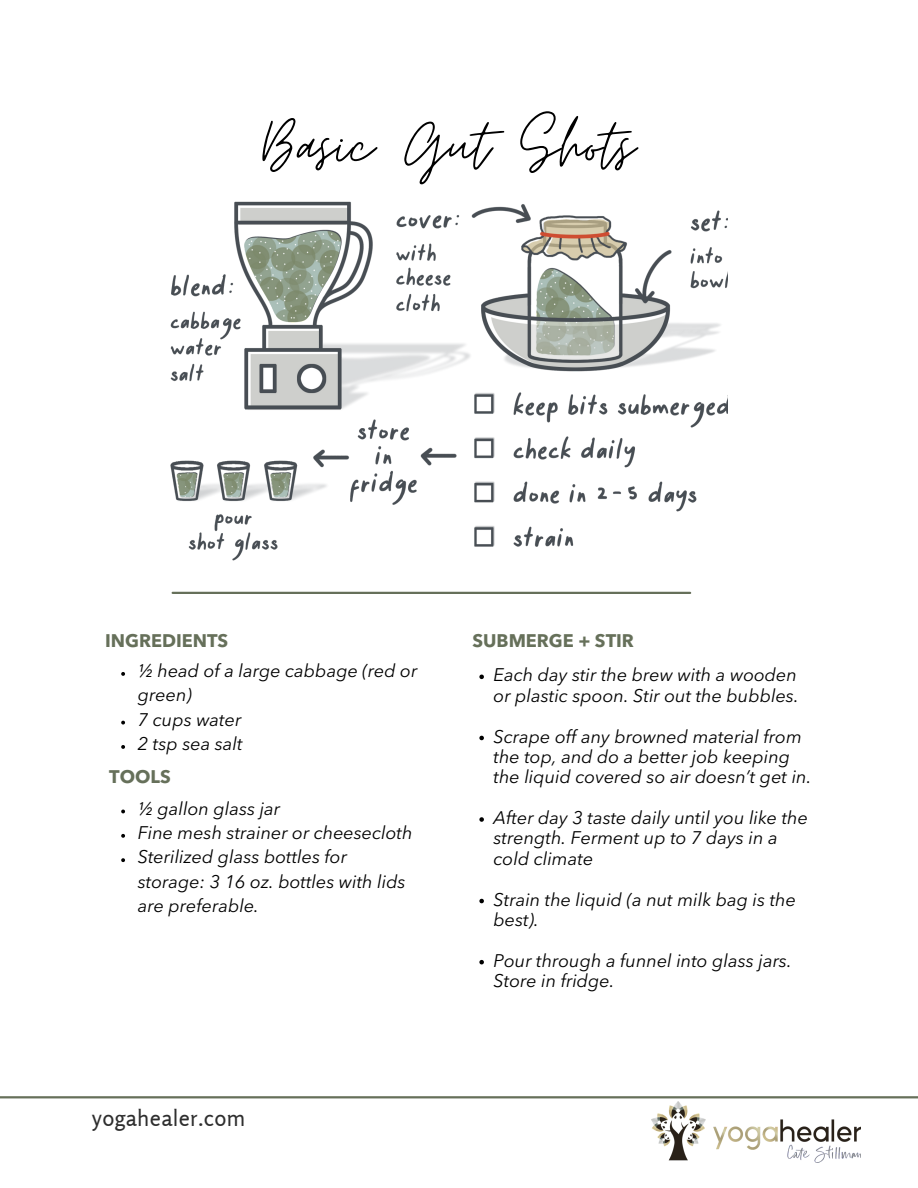
<style>
.page{position:relative;width:918px;height:1188px;background:#fff}
.page>*{position:absolute;margin:0;border:0;box-sizing:border-box;transform-origin:0 0}
.t1{font:76.5px "Moon Time";letter-spacing:.01em;color:#000}
.t2{font:22.5px "Rosario";letter-spacing:.015em;color:#2e2e2e}
.t3{font:italic 18.15px/20.4px "Avenir Next LT Pro";color:#000}
.t4{font:700 18.15px "Avenir Next LT Pro";color:#66705a}
</style>
<div class="page">
<hr style="left:0;top:1096px;width:918px;height:2px;background:#66705a">
<hr style="left:173px;top:592px;width:517px;height:2px;background:#66705a">
<img style="left:170px;top:201px;width:557px;height:360px">
<img style="left:651px;top:1102px;width:209px;height:60px">
<svg style="left:479px;top:675px;width:5px;height:4px"></svg>
<svg style="left:479px;top:736px;width:5px;height:4px"></svg>
<svg style="left:479px;top:817px;width:5px;height:5px"></svg>
<svg style="left:479px;top:899px;width:5px;height:4px"></svg>
<svg style="left:479px;top:960px;width:5px;height:4px"></svg>
<svg style="left:121px;top:672px;width:4px;height:4px"></svg>
<svg style="left:121px;top:721px;width:4px;height:4px"></svg>
<svg style="left:121px;top:745px;width:4px;height:4px"></svg>
<svg style="left:121px;top:810px;width:4px;height:3px"></svg>
<svg style="left:121px;top:834px;width:4px;height:4px"></svg>
<svg style="left:121px;top:858px;width:4px;height:4px"></svg>
<p class="t1" style="left:262px;top:99px;width:374px">Basic Gut Shots</p>
<p class="t4" style="left:105px;top:633px;width:125px">INGREDIENTS</p>
<p class="t3" style="left:138px;top:660px;width:281px;line-height:24.3px">1⁄2 head of a large cabbage (red or green)</p>
<p class="t3" style="left:138px;top:711px;width:105px">7 cups water</p>
<p class="t3" style="left:138px;top:735px;width:106px">2 tsp sea salt</p>
<p class="t4" style="left:109px;top:769px;width:63px">TOOLS</p>
<p class="t3" style="left:138px;top:800px;width:144px">1⁄2 gallon glass jar</p>
<p class="t3" style="left:138px;top:824px;width:276px">Fine mesh strainer or cheesecloth</p>
<p class="t3" style="left:138px;top:847px;width:269px;line-height:24.3px">Sterilized glass bottles for storage: 3 16 oz. bottles with lids are preferable.</p>
<p class="t2" style="left:92px;top:1104px;width:155px">yogahealer.com</p>
<p class="t4" style="left:473px;top:633px;width:163px">SUBMERGE + STIR</p>
<p class="t3" style="left:494px;top:667px;width:307px">Each day stir the brew with a wooden or plastic spoon. Stir out the bubbles.</p>
<p class="t3" style="left:494px;top:728px;width:319px">Scrape off any browned material from the top, and do a better job keeping the liquid covered so air doesn’t get in.</p>
<p class="t3" style="left:494px;top:809px;width:316px">After day 3 taste daily until you like the strength. Ferment up to 7 days in a cold climate</p>
<p class="t3" style="left:494px;top:891px;width:304px">Strain the liquid (a nut milk bag is the best).</p>
<p class="t3" style="left:494px;top:952px;width:300px">Pour through a funnel into glass jars.<br>Store in fridge.</p>
</div>
